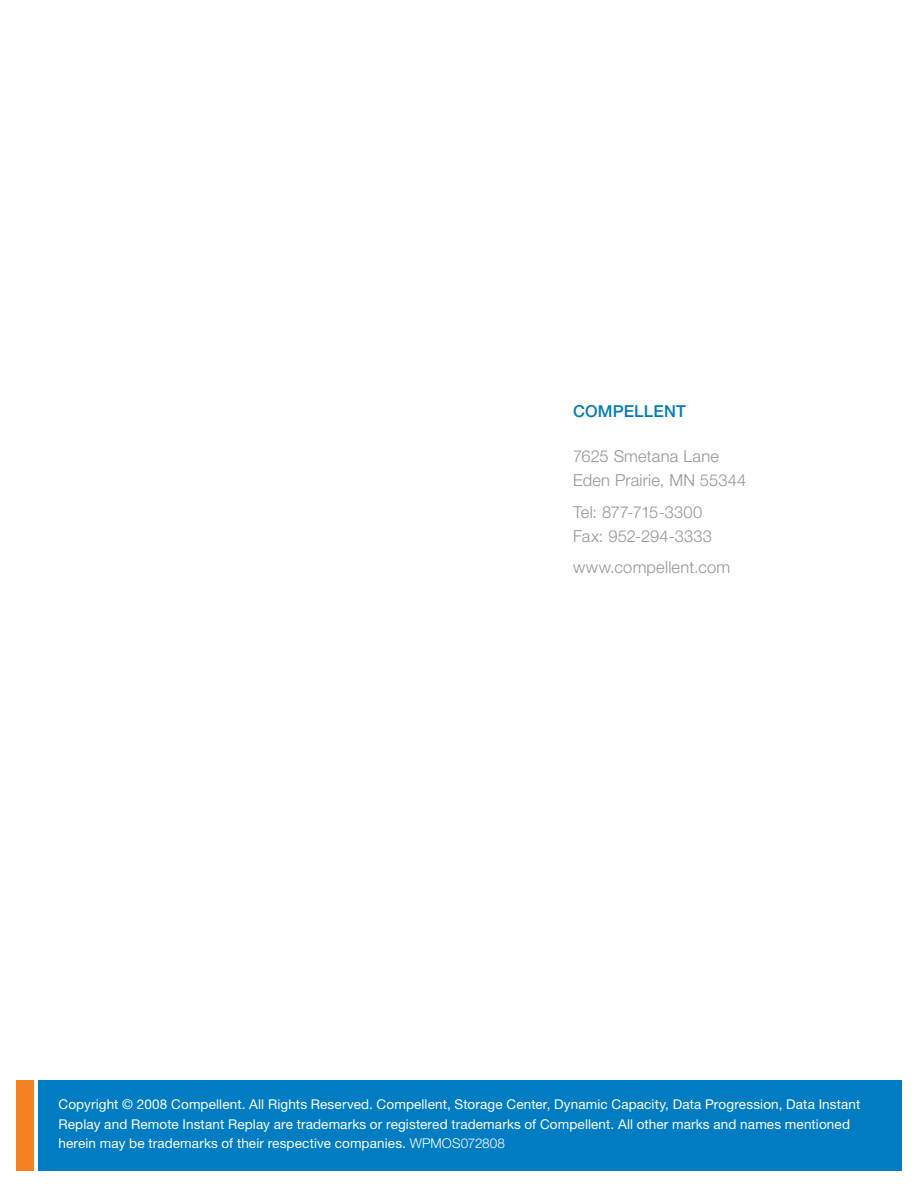
<style>
.page{position:relative;width:918px;height:1188px;background:#fff}
.page>*{position:absolute;margin:0;border:0;box-sizing:border-box;transform-origin:0 0}
.t1{font:300 16.5px/24px "Helvetica Neue";letter-spacing:.01em;color:#939598}
.t2{font:500 16.5px "Helvetica Neue";letter-spacing:.01em;color:#057cb7}
.t3{font:13.5px/19.5px "Helvetica Neue";letter-spacing:.01em;color:#fff}
.s1{font-weight:300}
</style>
<div class="page">
<div style="left:39px;top:1080px;width:863px;height:91px;background:#007cc2"></div>
<div style="left:16px;top:1080px;width:18px;height:91px;background:#f58220"></div>
<p class="t2" style="left:573px;top:405px;width:115px">COMPELLENT</p>
<p class="t1" style="left:573px;top:446px;width:175px">7625 Smetana Lane<br>Eden Prairie, MN 55344</p>
<p class="t1" style="left:573px;top:501px;width:141px">Tel: 877-715-3300<br>Fax: 952-294-3333</p>
<p class="t1" style="left:573px;top:557px;width:159px">www.compellent.com</p>
<p class="t3" style="left:58px;top:1096px;width:803px">Copyright © 2008 Compellent. All Rights Reserved. Compellent, Storage Center, Dynamic Capacity, Data Progression, Data Instant<br>Replay and Remote Instant Replay are trademarks or registered trademarks of Compellent. All other marks and names mentioned herein may be trademarks of their respective companies. <span class="s1">WPMOS072808</span></p>
</div>
